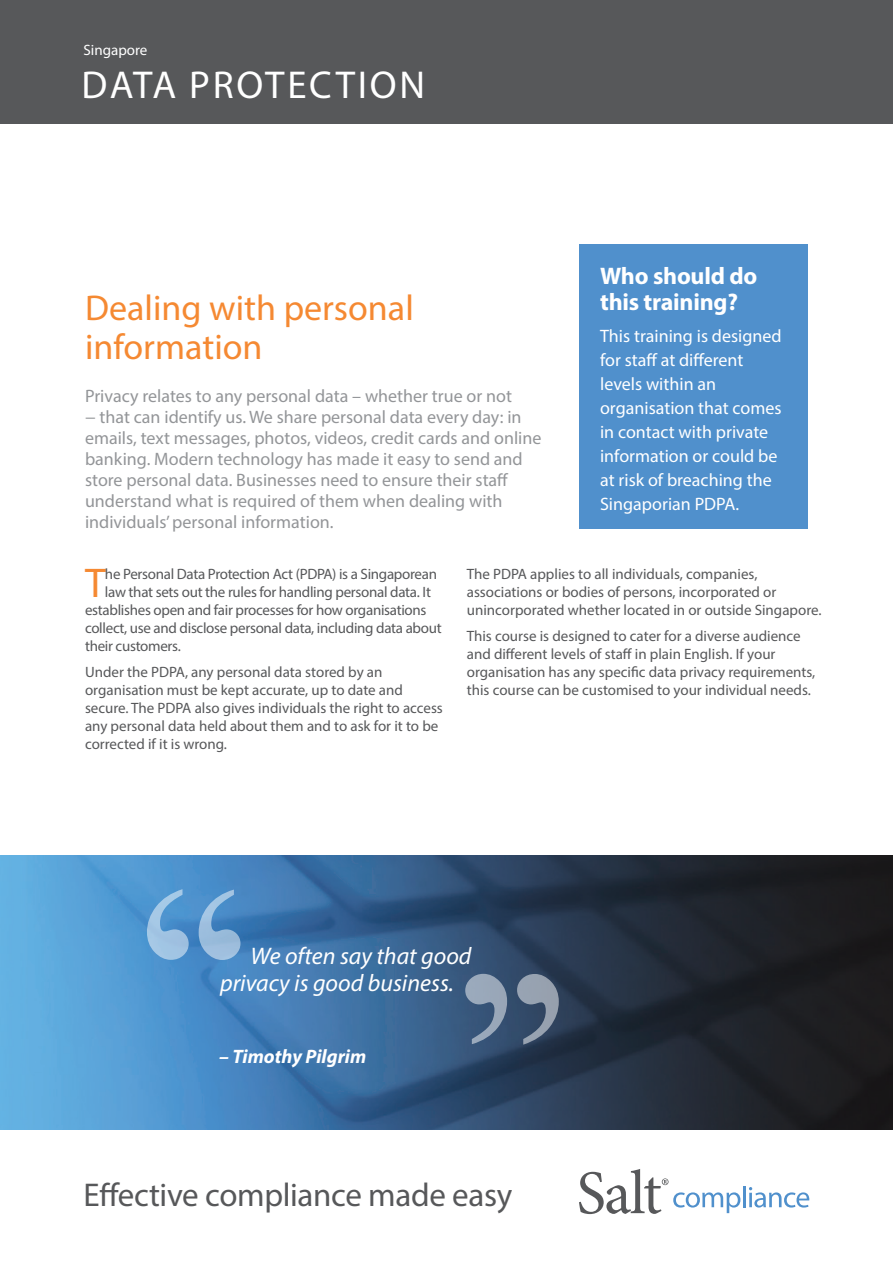
<style>
.page{position:relative;width:893px;height:1263px;background:#fff}
.page>*{position:absolute;margin:0;border:0;box-sizing:border-box;transform-origin:0 0}
.t1{font:41.7px "Myriad Pro";color:#f58932}
.COURSE_NAME{font:39px "Myriad Pro";letter-spacing:.07em;color:#fff}
.Main_Course_Header{font:36px/39px "Myriad Pro";color:#f58932}
.t2{font:33px "Myriad Pro";letter-spacing:-.01em;color:#57585a}
.t3{font:italic 24px/27px "Myriad Pro";color:#fff}
.Who_should_do_head{font:700 24px/25.5px "Myriad Pro";letter-spacing:-.01em;color:#fff}
.Quote_attribution{font:italic 700 19.5px "Myriad Pro";color:#fff}
.Intro_para{font:18px/21px "Myriad Pro";color:#939598}
.Training_breakout_co{font:18px/24px "Myriad Pro";color:#fff}
.t4{font:15px/18px "Myriad Pro";color:#57585a}
.t5{font:15px "Myriad Pro";letter-spacing:-.02em;color:#57585a}
.Country_Name{font:15px "Myriad Pro";color:#fff}
</style>
<div class="page">
<div style="left:579px;top:244px;width:229px;height:285px;background:#5090cc"></div>
<img style="left:0;top:855px;width:893px;height:275px">
<svg style="left:579px;top:1169px;width:161px;height:45px"></svg>
<hr style="left:743px;top:1186px;width:3px;height:21px;background:#5090cc">
<svg style="left:749px;top:1187px;width:60px;height:20px"></svg>
<div style="left:0;top:0;width:893px;height:123px;background:#57585a"></div>
<svg style="left:147px;top:889px;width:42px;height:71px;background:#75aad8"></svg>
<svg style="left:199px;top:889px;width:41px;height:71px;background:#70a2d0"></svg>
<svg style="left:517px;top:974px;width:42px;height:71px;background:#607086"></svg>
<svg style="left:465px;top:974px;width:42px;height:70px;background:#667c97"></svg>
<p class="Country_Name" style="left:84px;top:41px;width:65px">Singapore</p>
<p class="COURSE_NAME" style="left:82px;top:61px;width:345px">DATA PROTECTION</p>
<p class="Who_should_do_head" style="left:600px;top:263px;width:159px">Who should do this training?</p>
<p class="Training_breakout_co" style="left:600px;top:324px;width:183px">This training is designed for staff at different levels within an organisation that comes in contact with private information or could be at risk of breaching the<br>Singaporian PDPA.</p>
<p class="Main_Course_Header" style="left:85px;top:288px;width:330px">Dealing with personal information</p>
<p class="Intro_para" style="left:85px;top:385px;width:458px">Privacy relates to any personal data – whether true or not<br>− that can identify us. We share personal data every day: in emails, text messages, photos, videos, credit cards and online banking. Modern technology has made it easy to send and store personal data. Businesses need to ensure their staff understand what is required of them when dealing with individuals’ personal information.</p>
<p class="t1" style="left:85px;top:557px;width:22px">T</p>
<p class="t5" style="left:105px;top:564px;width:334px">he Personal Data Protection Act (PDPA) is a Singaporean</p>
<p class="t4" style="left:467px;top:564px;width:356px">The PDPA applies to all individuals, companies, associations or bodies of persons, incorporated or unincorporated whether located in or outside Singapore.</p>
<p class="t4" style="left:467px;top:627px;width:350px">This course is designed to cater for a diverse audience and different levels of staff in plain English. If your organisation has any specific data privacy requirements, this course can be customised to your individual needs.</p>
<p class="t5" style="left:105px;top:582px;width:327px">law that sets out the rules for handling personal data. It</p>
<p class="t5" style="left:85px;top:600px;width:343px">establishes open and fair processes for how organisations</p>
<p class="t5" style="left:85px;top:618px;width:358px">collect, use and disclose personal data, including data about</p>
<p class="t5" style="left:85px;top:636px;width:97px">their customers.</p>
<p class="t4" style="left:85px;top:663px;width:359px">Under the PDPA, any personal data stored by an organisation must be kept accurate, up to date and secure. The PDPA also gives individuals the right to access any personal data held about them and to ask for it to be corrected if it is wrong.</p>
<p class="t3" style="left:220px;top:941px;width:253px;text-indent:31px">We often say that good privacy is good business.</p>
<p class="Quote_attribution" style="left:219px;top:1043px;width:149px">– Timothy Pilgrim</p>
<h3 class="t2" style="left:84px;top:1175px;width:430px">Effective compliance made easy</h3>
</div>
